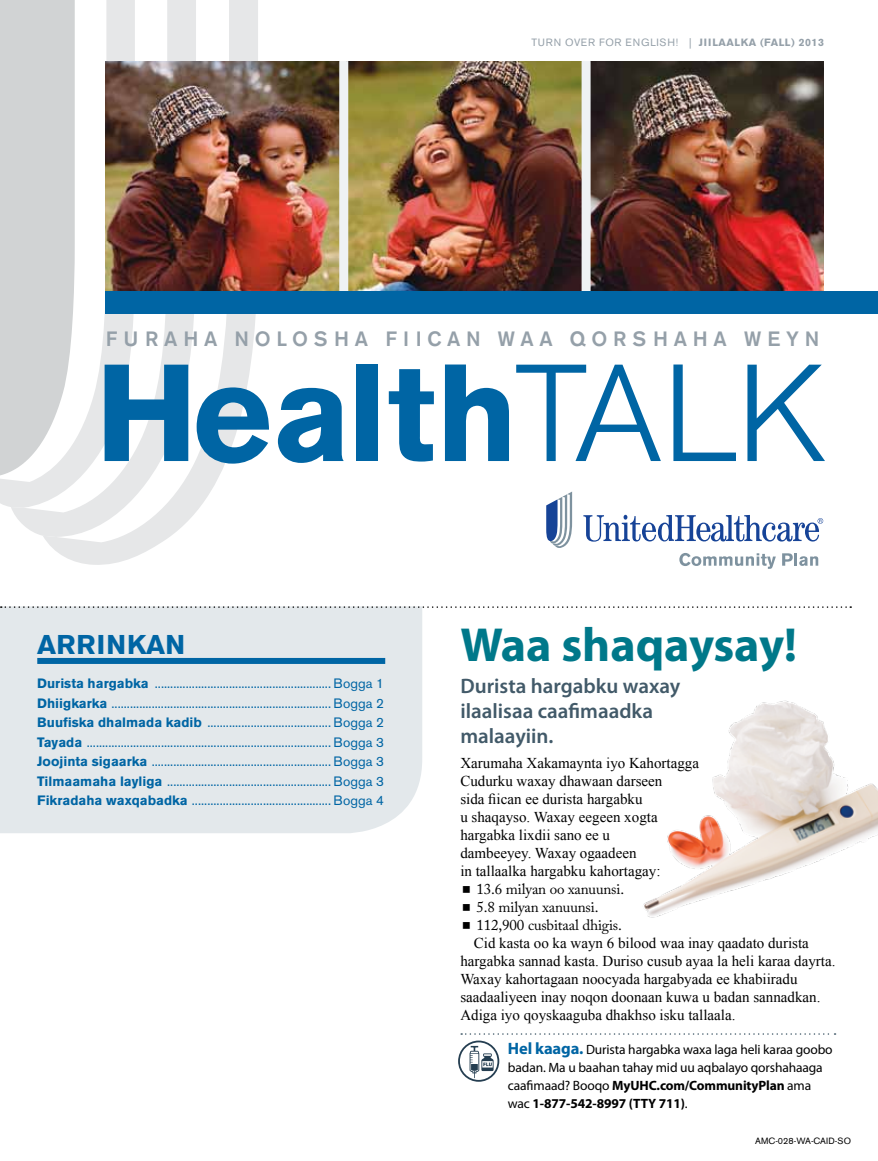
<style>
.page{position:relative;width:878px;height:1161px;background:#fff}
.page>*{position:absolute;margin:0;border:0;box-sizing:border-box;transform-origin:0 0}
.t1{font:700 136.5px "Akzidenz Grotesk BE";color:#0065a4}
.t2{font:700 48px "Myriad Pro";color:#00788a}
.t3{font:700 27px "Akzidenz Grotesk BE";color:#0065a4}
.t4{font:600 21px/25.2px "Myriad Pro";color:#425a69}
.t5{font:500 20.55px "Akzidenz Grotesk BE";letter-spacing:.28em;color:#95a0a9}
.t6{font:15px/18px "Times New Roman";color:#000}
.t7{font:15px/18px "Adobe Caslon Pro";letter-spacing:-.01em;color:#000}
.t8{font:13.5px/19.5px "Akzidenz Grotesk BE";letter-spacing:.02em;color:#0065a4;text-align:justify}
.t9{font:13.5px/18px "Myriad Pro";letter-spacing:-.01em;color:#000}
.t10{font:10.5px "Akzidenz Grotesk BE";letter-spacing:.07em;color:#95a0a9}
.t11{font:9px "Akzidenz Grotesk BE";color:#000}
.s1{font-weight:700}
.s2{font-weight:300}
.s3{font-weight:700;font-size:16.5px;color:#0065a4}
</style>
<div class="page">
<div style="left:0;top:606px;width:422px;height:227px;background:#e3e8eb"></div>
<img style="left:643px;top:700px;width:235px;height:218px">
<div style="left:37px;top:658px;width:348px;height:6px;background:#0065a4"></div>
<svg style="left:461px;top:1033px;width:374px;height:2px"></svg>
<svg style="left:458px;top:1041px;width:41px;height:41px"></svg>
<div style="left:0;top:0;width:11px;height:507px;background:#d1d3d4"></div>
<svg style="left:11px;top:0;width:32px;height:536px;background:#d5d7d8"></svg>
<svg style="left:43px;top:0;width:215px;height:565px"></svg>
<svg style="left:583px;top:515px;width:240px;height:27px"></svg>
<svg style="left:546px;top:492px;width:26px;height:56px"></svg>
<svg style="left:679px;top:553px;width:96px;height:16px"></svg>
<svg style="left:782px;top:553px;width:36px;height:13px"></svg>
<svg style="left:1px;top:606px;width:850px;height:2px"></svg>
<img style="left:106px;top:61px;width:233px;height:230px">
<img style="left:348px;top:61px;width:233px;height:230px">
<img style="left:590px;top:61px;width:234px;height:230px">
<div style="left:339px;top:61px;width:9px;height:242px;background:#eff2f4"></div>
<div style="left:581px;top:61px;width:9px;height:242px;background:#eff2f4"></div>
<div style="left:106px;top:291px;width:772px;height:23px;background:#0065a4"></div>
<p class="t10" style="left:531px;top:36px;width:294px">TURN OVER FOR ENGLISH! | <span class="s1">JIILAALKA (FALL) 2013</span></p>
<h3 class="t5" style="left:106px;top:326px;width:715px">F URAHA N OLOSHA F IICAN WAA QORSHAHA WEYN</h3>
<h1 class="t1" style="left:95px;top:334px;width:733px">Health<span class="s2">TALK</span></h1>
<h3 class="t3" style="left:37px;top:629px;width:36px">Arri</h3>
<h3 class="t3" style="left:106px;top:629px;width:80px">nkan</h3>
<p class="t8" style="left:37px;top:674px;width:348px"><span class="s1">Durista hargabka</span> ......................................................... Bogga 1<br><span class="s1">Dhiigkarka</span> ....................................................................... Bogga 2<br><span class="s1">Buufiska dhalmada kadib</span> ........................................ Bogga 2<br><span class="s1">Tayada</span> ............................................................................... Bogga 3<br><span class="s1">Joojinta sigaarka</span> .......................................................... Bogga 3<br><span class="s1">Tilmaamaha layliga</span> ..................................................... Bogga 3<br><span class="s1">Fikradaha waxqabadka</span> ............................................. Bogga 4</p>
<h2 class="t2" style="left:460px;top:613px;width:338px">Waa shaqaysay!</h2>
<h3 class="t4" style="left:460px;top:673px;width:221px">Durista hargabku waxay ilaalisaa caafimaadka malaayiin.</h3>
<p class="t6" style="left:460px;top:754px;width:240px">Xarumaha Xakamaynta iyo Kahortagga<br>Cudurku waxay dhawaan darseen<br>sida fiican ee durista hargabku<br>u shaqayso. Waxay eegeen xogta hargabka lixdii sano ee u<br>dambeeyey. Waxay ogaadeen<br>in tallaalka hargabku kahortagay:</p>
<p class="t7" style="left:476px;top:880px;width:149px">13.6 milyan oo xanuunsi.<br>5.8 milyan xanuunsi.<br>112,900 cusbitaal dhigis.</p>
<p class="t6" style="left:460px;top:934px;width:377px;text-indent:14px">Cid kasta oo ka wayn 6 bilood waa inay qaadato durista hargabka sannad kasta. Duriso cusub ayaa la heli karaa dayrta.<br>Waxay kahortagaan noocyada hargabyada ee khabiiradu saadaaliyeen inay noqon doonaan kuwa u badan sannadkan.<br>Adiga iyo qoyskaaguba dhakhso isku tallaala.</p>
<p class="t9" style="left:508px;top:1041px;width:326px"><span class="s3">Hel kaaga.</span> Durista hargabka waxa laga heli karaa goobo badan. Ma u baahan tahay mid uu aqbalayo qorshahaaga caafimaad? Booqo <span class="s1">MyUHC.com/CommunityPlan</span> ama wac <span class="s1">1-877-542-8997 (TTY 711)</span>.</p>
<p class="t11" style="left:755px;top:1136px;width:96px">AM C-028-WA-CAI D-SO</p>
</div>
